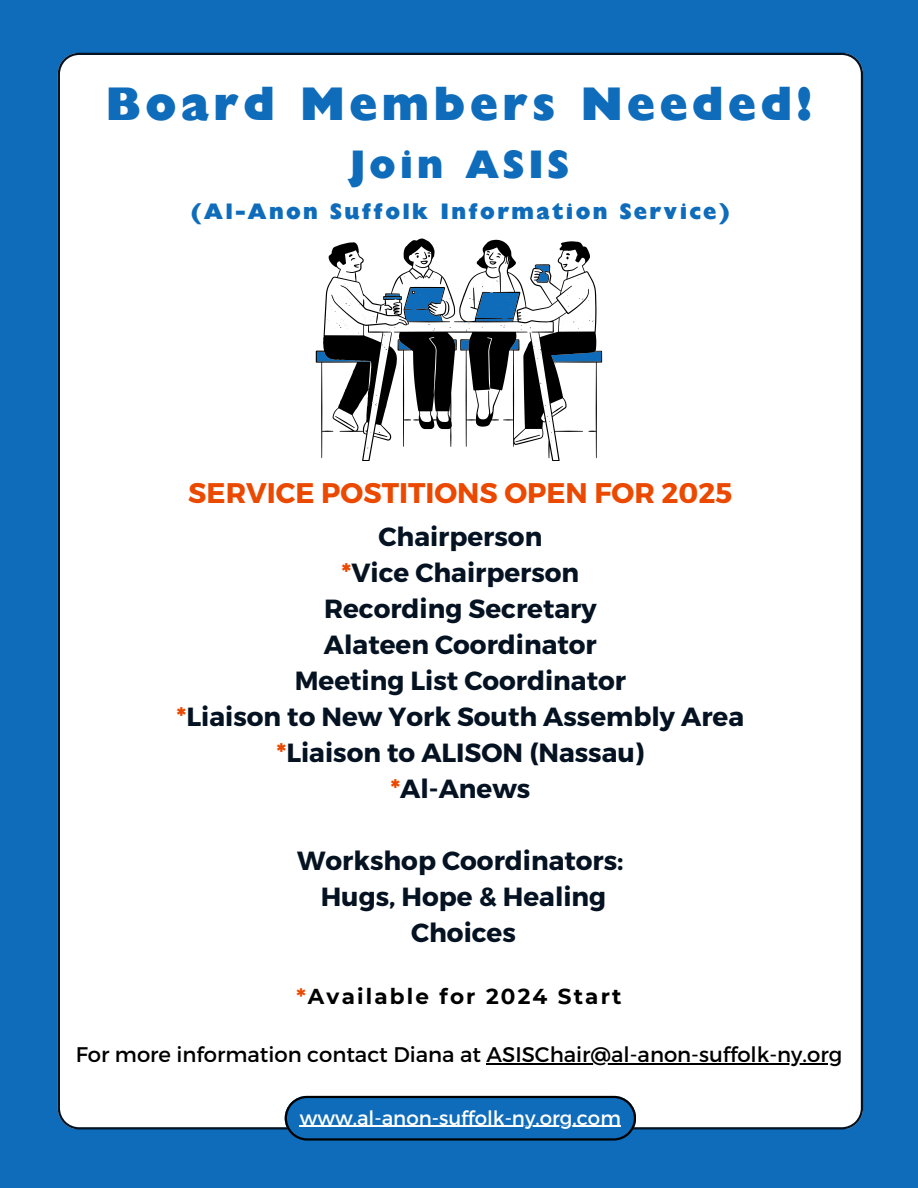
<style>
.page{position:relative;width:918px;height:1188px;background:#0e6cbb}
.page>*{position:absolute;margin:0;border:0;box-sizing:border-box;transform-origin:0 0}
.t1{font:700 expanded 47.25px "Gill Sans Display MT Std";letter-spacing:.1em;color:#0e6cbb}
.t2{font:700 expanded 39.9px "Gill Sans Display MT Std";letter-spacing:.1em;color:#0e6cbb}
.t3{font:700 28.35px "Montserrat";color:#eb4900}
.t4{font:700 26.25px/36px "Montserrat";color:#041222;text-align:center}
.t5{font:700 expanded 22.5px "Gill Sans Display MT Std";letter-spacing:.1em;color:#0e6cbb}
.t6{font:700 21.6px "Montserrat";letter-spacing:.1em;color:#000}
.t7{font:21.15px "Montserrat";color:#000}
.t8{font:19.8px "Montserrat";color:#fff}
.s1{color:#eb4900}
</style>
<div class="page">
<div style="left:58px;top:53px;width:805px;height:1076px;background:#fff"></div>
<svg style="left:285px;top:1096px;width:351px;height:45px"></svg>
<svg style="left:316px;top:238px;width:286px;height:223px;background:#afb3b6"></svg>
<hr style="left:300px;top:1126px;width:321px;height:1px;background:#fff">
<hr style="left:487px;top:1063px;width:355px;height:1px;background:#000">
<h3 class="t1" style="left:106px;top:88px;width:707px">Board Members Needed!</h3>
<h3 class="t2" style="left:350px;top:151px;width:220px">Join ASIS</h3>
<h3 class="t5" style="left:191px;top:203px;width:540px">(Al-Anon Suffolk Information Service)</h3>
<h1 class="t3" style="left:188px;top:475px;width:546px">SERVICE POSTITIONS OPEN FOR 2025</h1>
<h2 class="t4" style="left:177px;top:517px;width:569px">Chairperson<br><span class="s1">*</span>Vice Chairperson<br>Recording Secretary<br>Alateen Coordinator<br>Meeting List Coordinator<br><span class="s1">*</span>Liaison to New York South Assembly Area <span class="s1">*</span>Liaison to ALISON (Nassau)<br><span class="s1">*</span>Al-Anews</h2>
<h2 class="t4" style="left:297px;top:841px;width:328px">Workshop Coordinators:<br>Hugs, Hope &amp; Healing<br>Choices</h2>
<p class="t6" style="left:296px;top:983px;width:327px"><span class="s1">*</span>Available for 2024 Start</p>
<h3 class="t7" style="left:76px;top:1041px;width:768px">For more information contact Diana at ASISChair@al-anon-suffolk-ny.org</h3>
<p class="t8" style="left:300px;top:1105px;width:323px">www.al-anon-suffolk-ny.org.com</p>
</div>
